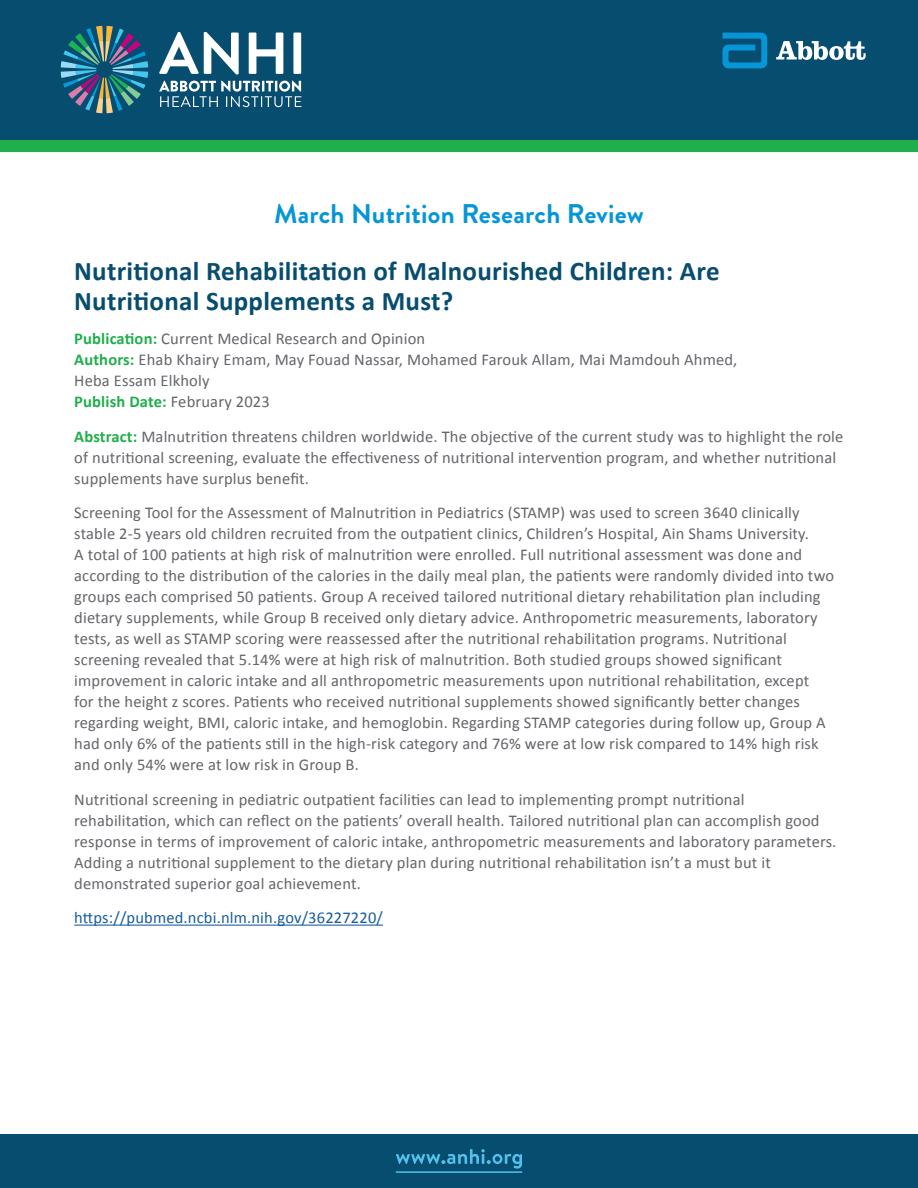
<style>
.page{position:relative;width:918px;height:1188px;background:#fff}
.page>*{position:absolute;margin:0;border:0;box-sizing:border-box;transform-origin:0 0}
.t1{font:700 27px/30px "Calibri";letter-spacing:.01em;color:#074d70}
.t2{font:700 27px "Brandon Grotesque";letter-spacing:.01em;color:#0696d7}
.t3{font:16.5px/21px "Calibri";letter-spacing:.01em;color:#63656a}
.t4{font:16.5px "Calibri";letter-spacing:.01em;color:#175d9e}
.s1{font-weight:700;color:#1faf4b}
</style>
<div class="page">
<div style="left:0;top:139px;width:918px;height:13px;background:#1faf4b;border:2px solid #1faf4b"></div>
<div style="left:0;top:0;width:918px;height:139px;background:#074d70"></div>
<div style="left:0;top:1134px;width:918px;height:54px;background:#074d70"></div>
<svg style="left:723px;top:33px;width:44px;height:35px"></svg>
<svg style="left:776px;top:41px;width:90px;height:19px"></svg>
<svg style="left:61px;top:26px;width:87px;height:87px"></svg>
<svg style="left:159px;top:81px;width:142px;height:26px"></svg>
<svg style="left:159px;top:32px;width:80px;height:42px"></svg>
<svg style="left:249px;top:33px;width:34px;height:41px"></svg>
<div style="left:293px;top:33px;width:8px;height:41px;background:#fff"></div>
<hr style="left:396px;top:1171px;width:126px;height:2px;background:#52c2ec">
<svg style="left:396px;top:1149px;width:126px;height:20px"></svg>
<hr style="left:74px;top:925px;width:309px;height:1px;background:#175d9e">
<p class="t2" style="left:274px;top:195px;width:371px">March Nutrition Research Review</p>
<p class="t1" style="left:74px;top:255px;width:647px">Nutritional Rehabilitation of Malnourished Children: Are<br>Nutritional Supplements a Must?</p>
<p class="t3" style="left:74px;top:328px;width:665px"><span class="s1">Publication:</span> Current Medical Research and Opinion<br><span class="s1">Authors:</span> Ehab Khairy Emam, May Fouad Nassar, Mohamed Farouk Allam, Mai Mamdouh Ahmed, Heba Essam Elkholy<br><span class="s1">Publish Date:</span> February 2023</p>
<p class="t3" style="left:74px;top:425px;width:771px"><span class="s1">Abstract:</span> Malnutrition threatens children worldwide. The objective of the current study was to highlight the role of nutritional screening, evaluate the effectiveness of nutritional intervention program, and whether nutritional supplements have surplus benefit.</p>
<p class="t3" style="left:74px;top:502px;width:761px">Screening Tool for the Assessment of Malnutrition in Pediatrics (STAMP) was used to screen 3640 clinically stable 2-5 years old children recruited from the outpatient clinics, Children’s Hospital, Ain Shams University.<br>A total of 100 patients at high risk of malnutrition were enrolled. Full nutritional assessment was done and according to the distribution of the calories in the daily meal plan, the patients were randomly divided into two groups each comprised 50 patients. Group A received tailored nutritional dietary rehabilitation plan including dietary supplements, while Group B received only dietary advice. Anthropometric measurements, laboratory tests, as well as STAMP scoring were reassessed after the nutritional rehabilitation programs. Nutritional screening revealed that 5.14% were at high risk of malnutrition. Both studied groups showed significant improvement in caloric intake and all anthropometric measurements upon nutritional rehabilitation, except<br>for the height z scores. Patients who received nutritional supplements showed significantly better changes regarding weight, BMI, caloric intake, and hemoglobin. Regarding STAMP categories during follow up, Group A had only 6% of the patients still in the high-risk category and 76% were at low risk compared to 14% high risk and only 54% were at low risk in Group B.</p>
<p class="t3" style="left:74px;top:788px;width:764px">Nutritional screening in pediatric outpatient facilities can lead to implementing prompt nutritional rehabilitation, which can reflect on the patients’ overall health. Tailored nutritional plan can accomplish good response in terms of improvement of caloric intake, anthropometric measurements and laboratory parameters.<br>Adding a nutritional supplement to the dietary plan during nutritional rehabilitation isn’t a must but it demonstrated superior goal achievement.</p>
<p class="t4" style="left:74px;top:906px;width:310px">https://pubmed.ncbi.nlm.nih.gov/36227220/</p>
</div>
